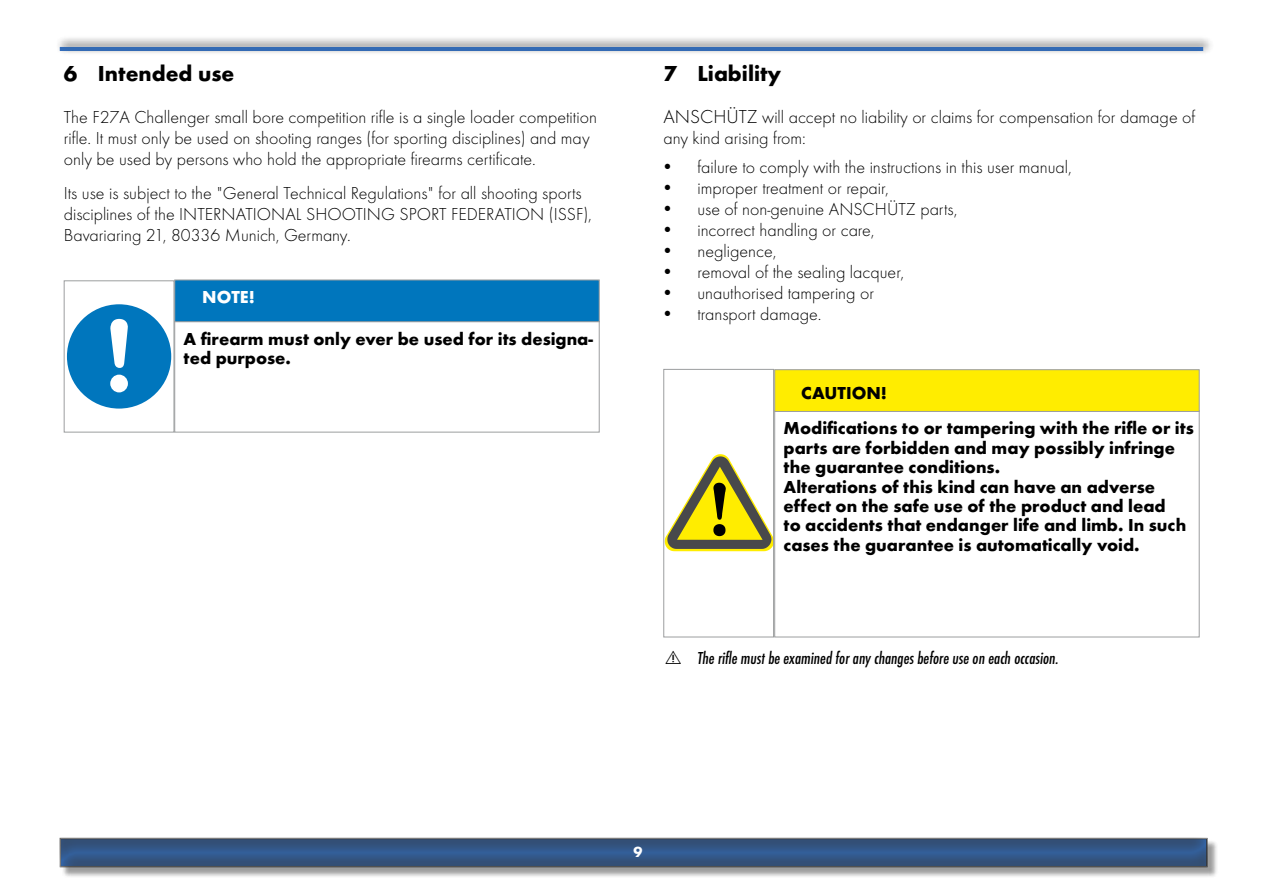
<style>
.page{position:relative;width:1263px;height:893px;background:#fff}
.page>*{position:absolute;margin:0;border:0;box-sizing:border-box;transform-origin:0 0}
.t1{font:700 22.5px "Futura T";color:#000}
.t2{font:300 18px/21px "Futura T";color:#000}
.t3{font:700 18px/19.5px "Futura T";color:#000}
.t4{font:italic 500 condensed 18px "Futura T";color:#000}
.t5{font:700 18px "Futura T";color:#fff}
.t6{font:700 15px "Futura T";color:#fff}
.s1{font-size:19.5px}
.s2{font-family:"Arial ANSI";font-weight:400;font-style:normal;font-stretch:normal}
</style>
<div class="page">
<div style="left:67px;top:304px;width:104px;height:105px;background:#0076bd;border-radius:50%"></div>
<svg style="left:110px;top:319px;width:18px;height:49px"></svg>
<div style="left:110px;top:375px;width:18px;height:17px;background:#fff;border-radius:50%"></div>
<div style="left:64px;top:280px;width:110px;height:152px;border:1px solid #9c9e9f"></div>
<div style="left:174px;top:280px;width:426px;height:42px;background:#0076bd;border:1px solid #9c9e9f"></div>
<svg style="left:665px;top:454px;width:107px;height:97px"></svg>
<div style="left:663px;top:369px;width:111px;height:268px;border:1px solid #9c9e9f"></div>
<div style="left:774px;top:369px;width:425px;height:43px;background:#ffed00;border:1px solid #9c9e9f"></div>
<div style="left:61px;top:839px;width:1157px;height:39px;background:#000;opacity:.49"></div>
<div style="left:59px;top:836px;width:1149px;height:32px;background:#fff;opacity:.45"></div>
<div style="left:54px;top:36px;width:1160px;height:20px;background:#000;opacity:.74"></div>
<div style="left:59px;top:45px;width:1146px;height:6px;background:#fff;opacity:.44"></div>
<p class="t1" style="left:64px;top:60px;width:172px">6 Intended use</p>
<p class="t2" style="left:64px;top:106px;width:535px">The F27A Challenger small bore competition rifle is a single loader competition rifle. It must only be used on shooting ranges (for sporting disciplines) and may only be used by persons who hold the appropriate firearms certificate.</p>
<p class="t2" style="left:64px;top:182px;width:530px">Its use is subject to the "General Technical Regulations" for all shooting sports disciplines of the INTERNATIONAL SHOOTING SPORT FEDERATION (ISSF),<br>Bavariaring 21, 80336 Munich, Germany.</p>
<p class="t5" style="left:202px;top:287px;width:54px">Note!</p>
<p class="t3" style="left:184px;top:329px;width:411px">A firearm must only ever be used for its designa&shy;ted purpose.</p>
<p class="t1" style="left:663px;top:60px;width:119px">7 Liability</p>
<p class="t2" style="left:663px;top:106px;width:533px"><span class="s1">ANSCHÜTZ</span> will accept no liability or claims for compensation for damage of any kind arising from:</p>
<p class="t2" style="left:697px;top:157px;width:376px">failure to comply with the instructions in this user manual, improper treatment or repair,<br>use of non-genuine ANSCHÜTZ parts,<br>incorrect handling or care,<br>negligence,<br>removal of the sealing lacquer,<br>unauthorised tampering or<br>transport damage.</p>
<p class="t3" style="left:801px;top:383px;width:24px">Caution</p>
<p class="t3" style="left:881px;top:383px;width:8px">!</p>
<p class="t3" style="left:783px;top:418px;width:412px">Modifications to or tampering with the rifle or its parts are forbidden and may possibly infringe the guarantee conditions.<br>Alterations of this kind can have an adverse effect on the safe use of the product and lead<br>to accidents that endanger life and limb. In such cases the guarantee is automatically void.</p>
<p class="t4" style="left:666px;top:648px;width:395px"><span class="s2">$</span> The rifle must be examined for any changes before use on each occasion.</p>
<p class="t6" style="left:633px;top:844px;width:10px">9</p>
</div>
